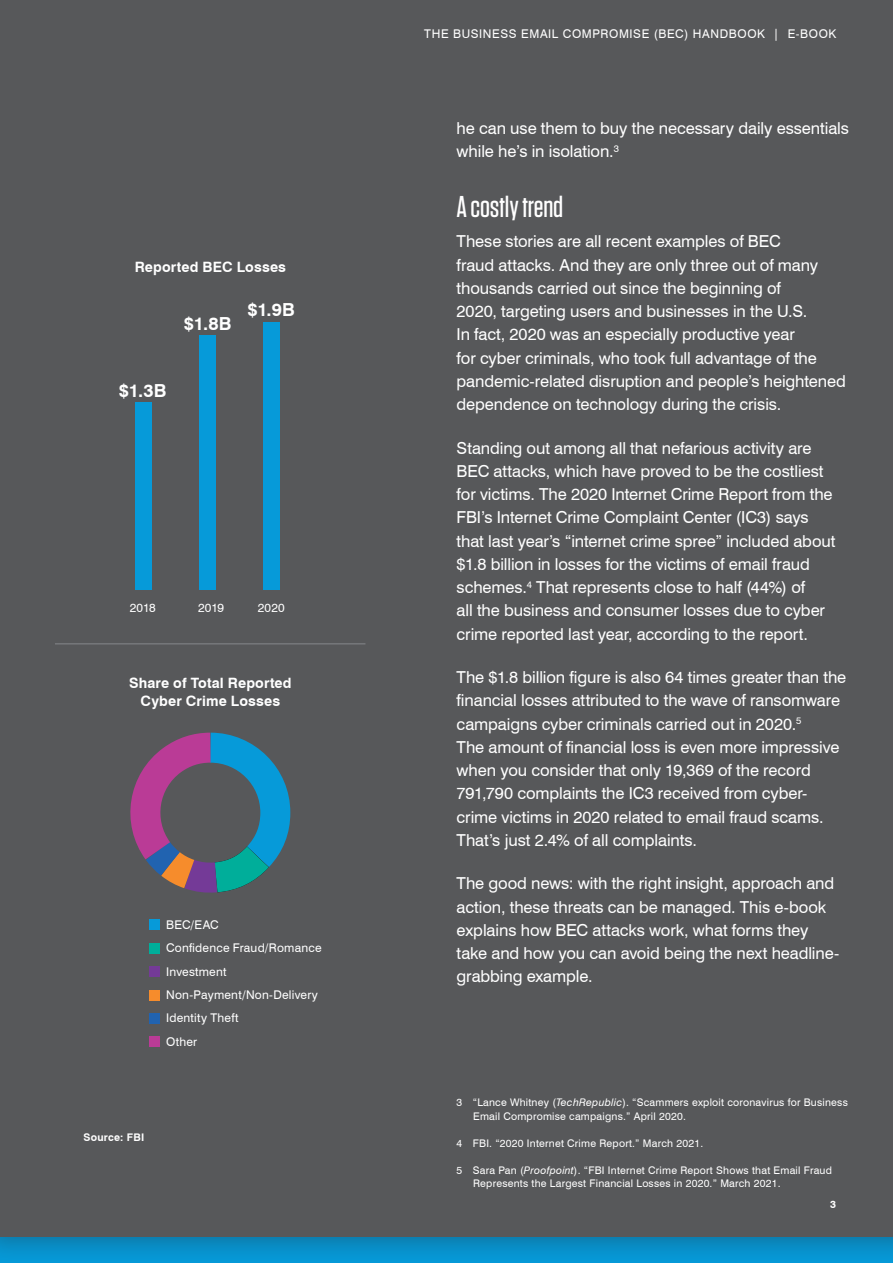
<style>
.page{position:relative;width:893px;height:1263px;background:#fff}
.page>*{position:absolute;margin:0;border:0;box-sizing:border-box;transform-origin:0 0}
.t1{font:500 30px "Tungsten";letter-spacing:-.005em;color:#fff}
.t2{font:700 18px "Swiss 721 BT";color:#fff}
.t3{font:16.5px/23.2px "Swiss 721 BT";letter-spacing:-.005em;color:#fff}
.t4{font:700 14.25px/18.8px "Swiss 721 BT";letter-spacing:.01em;color:#fff;text-align:center}
.t5{font:12px/23.4px "Swiss 721 BT";letter-spacing:.02em;color:#fff}
.t6{font:12px "Swiss 721 BT";letter-spacing:.05em;color:#fff}
.t7{font:10.5px/13.5px "Swiss 721 BT";letter-spacing:.02em;color:#fff}
.t8{font:700 10.5px "Swiss 721 BT";letter-spacing:.02em;color:#fff}
.s1{font-style:italic}
</style>
<div class="page">
<div style="left:0;top:0;width:893px;height:1263px;background:#231f20;opacity:.3"></div>
<div style="left:0;top:0;width:893px;height:1236px;background:#57585a"></div>
<svg style="left:130px;top:732px;width:161px;height:161px"></svg>
<div style="left:149px;top:919px;width:11px;height:11px;background:#069ad9"></div>
<div style="left:149px;top:943px;width:11px;height:11px;background:#00ae9a"></div>
<div style="left:149px;top:966px;width:11px;height:11px;background:#743a97"></div>
<div style="left:149px;top:990px;width:11px;height:10px;background:#f68c2c"></div>
<div style="left:149px;top:1013px;width:11px;height:11px;background:#2163b0"></div>
<div style="left:149px;top:1036px;width:11px;height:11px;background:#ba3b96"></div>
<div style="left:136px;top:402px;width:16px;height:188px;background:#069ad9"></div>
<div style="left:199px;top:336px;width:17px;height:254px;background:#069ad9"></div>
<div style="left:263px;top:322px;width:16px;height:268px;background:#069ad9"></div>
<hr style="left:55px;top:643px;width:310px;height:1px;background:#76787b">
<p class="t4" style="left:135px;top:258px;width:153px">Reported BEC Losses</p>
<p class="t2" style="left:184px;top:312px;width:49px">$1.8B</p>
<p class="t2" style="left:247px;top:299px;width:49px">$1.9B</p>
<p class="t2" style="left:119px;top:379px;width:49px">$1.3B</p>
<p class="t5" style="left:130px;top:595px;width:28px">2018</p>
<p class="t5" style="left:198px;top:595px;width:28px">2019</p>
<p class="t5" style="left:258px;top:595px;width:29px">2020</p>
<p class="t4" style="left:129px;top:673px;width:164px">Share of Total Reported<br>Cyber Crime Losses</p>
<p class="t5" style="left:166px;top:913px;width:157px">BEC/EAC<br>Confidence Fraud/Romance<br>Investment<br>Non-Payment/Non-Delivery<br>Identity Theft<br>Other</p>
<p class="t8" style="left:84px;top:1131px;width:62px">Source: FBI</p>
<p class="t6" style="left:424px;top:26px;width:413px">THE BUSINESS EMAIL COMPROMISE (BEC) HANDBOOK | E-BOOK</p>
<p class="t3" style="left:457px;top:116px;width:394px">he can use them to buy the necessary daily essentials while he’s in isolation.<sup>3</sup></p>
<h1 class="t1" style="left:457px;top:191px;width:108px">A costly trend</h1>
<p class="t3" style="left:457px;top:230px;width:391px">These stories are all recent examples of BEC<br>fraud attacks. And they are only three out of many thousands carried out since the beginning of<br>2020, targeting users and businesses in the U.S.<br>In fact, 2020 was an especially productive year<br>for cyber criminals, who took full advantage of the pandemic-related disruption and people’s heightened dependence on technology during the crisis.</p>
<p class="t3" style="left:457px;top:436px;width:380px">Standing out among all that nefarious activity are BEC attacks, which have proved to be the costliest for victims. The 2020 Internet Crime Report from the FBI’s Internet Crime Complaint Center (IC3) says that last year’s “internet crime spree” included about $1.8 billion in losses for the victims of email fraud schemes.<sup>4</sup> That represents close to half (44%) of<br>all the business and consumer losses due to cyber crime reported last year, according to the report.</p>
<p class="t3" style="left:457px;top:665px;width:391px">The $1.8 billion figure is also 64 times greater than the financial losses attributed to the wave of ransomware campaigns cyber criminals carried out in 2020.<sup>5<br></sup>The amount of financial loss is even more impressive when you consider that only 19,369 of the record 791,790 complaints the IC3 received from cyber&shy;crime victims in 2020 related to email fraud scams.<br>That’s just 2.4% of all complaints.</p>
<p class="t3" style="left:457px;top:872px;width:384px">The good news: with the right insight, approach and action, these threats can be managed. This e-book explains how BEC attacks work, what forms they take and how you can avoid being the next headline&shy;grabbing example.</p>
<p class="t7" style="left:473px;top:1095px;width:376px;text-indent:-17px">3 “Lance Whitney (<span class="s1">TechRepublic</span>). “Scammers exploit coronavirus for Business<br>Email Compromise campaigns.” April 2020.</p>
<p class="t7" style="left:457px;top:1136px;width:248px">4 FBI. “2020 Internet Crime Report.” March 2021.</p>
<p class="t7" style="left:473px;top:1163px;width:360px;text-indent:-17px">5 Sara Pan (<span class="s1">Proofpoint</span>). “FBI Internet Crime Report Shows that Email Fraud<br>Represents the Largest Financial Losses in 2020.” March 2021.</p>
<p class="t8" style="left:830px;top:1197px;width:7px">3</p>
</div>
